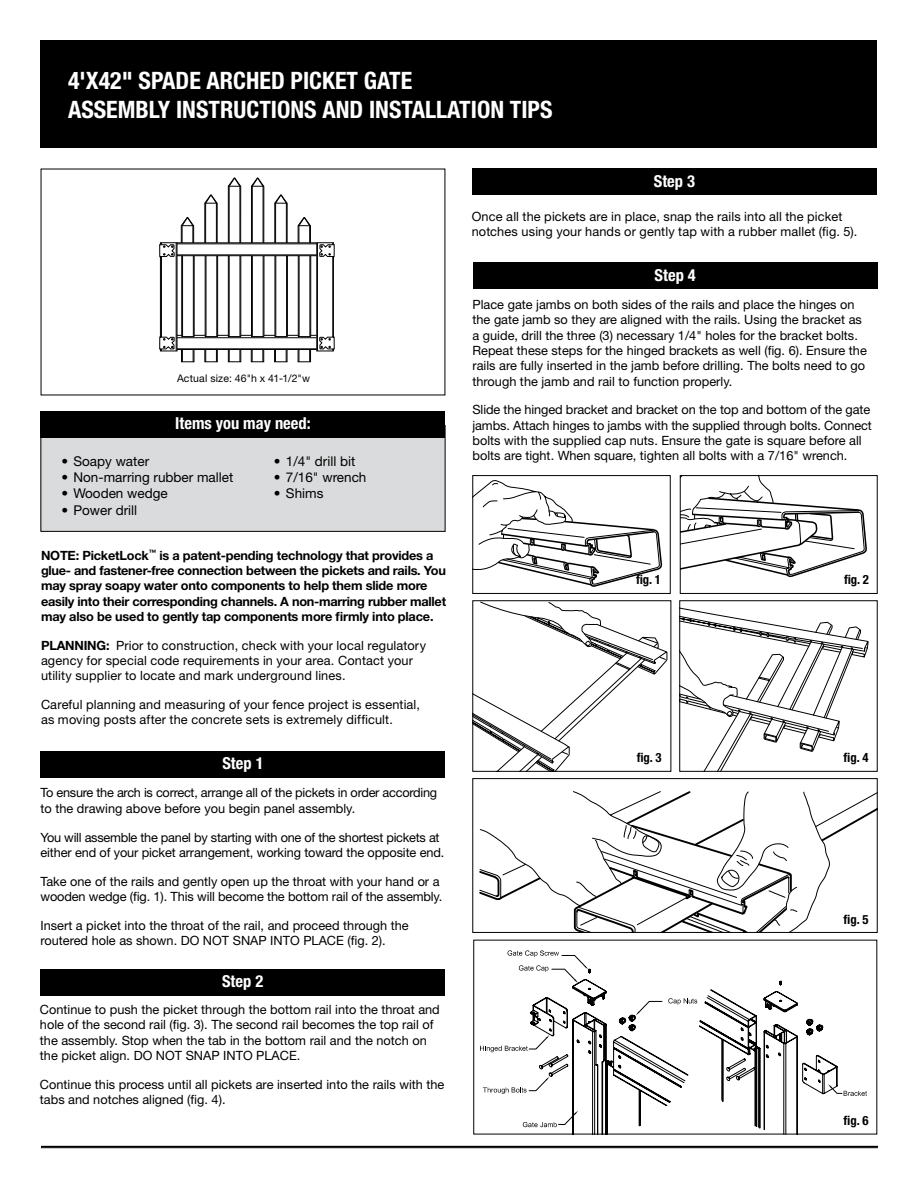
<style>
.page{position:relative;width:918px;height:1188px;background:#fff}
.page>*{position:absolute;margin:0;border:0;box-sizing:border-box;transform-origin:0 0}
.t1{font:700 condensed 24px/28.8px "Helvetica Neue LT Std";color:#fff}
.t2{font:700 condensed 16.5px "Helvetica Neue LT Std";color:#fff}
.t3{font:13.5px "Helvetica Neue LT Std";color:#000}
.t4{font:12.75px/15.3px "Helvetica Neue LT Std";color:#000}
.t5{font:700 12.75px/15.3px "Helvetica Neue LT Std";letter-spacing:-.015em;color:#000}
.t6{font:12.75px/15.3px "Helvetica Neue LT Std";letter-spacing:-.02em;color:#000}
.t7{font:700 condensed 12.75px "Helvetica Neue LT Std";color:#000}
.t8{font:10.5px "Helvetica Neue LT Std";letter-spacing:.015em;color:#000}
.s1{font-weight:700}
</style>
<div class="page">
<div style="left:40px;top:40px;width:837px;height:108px;background:#000"></div>
<div style="left:40px;top:751px;width:406px;height:27px;background:#000"></div>
<hr style="left:41px;top:1147px;width:837px;height:1px;background:#000">
<hr style="left:41px;top:1146px;width:837px;height:1px;background:#000">
<div style="left:40px;top:969px;width:405px;height:27px;background:#000"></div>
<div style="left:472px;top:168px;width:405px;height:27px;background:#000"></div>
<div style="left:160px;top:243px;width:17px;height:108px;border:1px solid #000"></div>
<hr style="left:161px;top:243px;width:1px;height:108px;background:#000">
<hr style="left:176px;top:243px;width:1px;height:108px;background:#000">
<hr style="left:333px;top:243px;width:1px;height:108px;background:#000">
<hr style="left:317px;top:243px;width:1px;height:108px;background:#000">
<hr style="left:177px;top:243px;width:140px;height:1px;background:#000">
<hr style="left:177px;top:244px;width:140px;height:1px;background:#000">
<hr style="left:177px;top:335px;width:140px;height:1px;background:#000">
<hr style="left:177px;top:337px;width:140px;height:1px;background:#000">
<hr style="left:177px;top:349px;width:140px;height:1px;background:#000">
<svg style="left:228px;top:256px;width:12px;height:81px"></svg>
<hr style="left:229px;top:256px;width:1px;height:81px;background:#000">
<hr style="left:240px;top:256px;width:1px;height:81px;background:#000">
<svg style="left:251px;top:256px;width:12px;height:81px"></svg>
<hr style="left:252px;top:256px;width:1px;height:81px;background:#000">
<hr style="left:263px;top:256px;width:1px;height:81px;background:#000">
<svg style="left:275px;top:256px;width:13px;height:81px"></svg>
<hr style="left:276px;top:256px;width:1px;height:81px;background:#000">
<hr style="left:286px;top:256px;width:1px;height:81px;background:#000">
<svg style="left:298px;top:256px;width:12px;height:81px"></svg>
<hr style="left:299px;top:256px;width:1px;height:81px;background:#000">
<hr style="left:310px;top:256px;width:1px;height:81px;background:#000">
<svg style="left:183px;top:256px;width:10px;height:81px"></svg>
<hr style="left:182px;top:256px;width:1px;height:81px;background:#000">
<hr style="left:193px;top:256px;width:1px;height:81px;background:#000">
<svg style="left:205px;top:256px;width:12px;height:81px"></svg>
<hr style="left:206px;top:256px;width:1px;height:81px;background:#000">
<hr style="left:217px;top:256px;width:1px;height:81px;background:#000">
<div style="left:228px;top:350px;width:13px;height:12px;border:1px solid #000"></div>
<svg style="left:229px;top:350px;width:1px;height:12px"></svg>
<svg style="left:240px;top:350px;width:1px;height:12px"></svg>
<div style="left:181px;top:350px;width:13px;height:12px;border:1px solid #000"></div>
<svg style="left:182px;top:350px;width:1px;height:12px"></svg>
<svg style="left:193px;top:350px;width:1px;height:12px"></svg>
<svg style="left:205px;top:350px;width:1px;height:12px"></svg>
<svg style="left:216px;top:350px;width:1px;height:12px"></svg>
<div style="left:298px;top:350px;width:13px;height:12px;border:1px solid #000"></div>
<svg style="left:299px;top:350px;width:1px;height:12px"></svg>
<svg style="left:309px;top:350px;width:1px;height:12px"></svg>
<div style="left:251px;top:350px;width:13px;height:12px;border:1px solid #000"></div>
<svg style="left:252px;top:350px;width:1px;height:12px"></svg>
<svg style="left:263px;top:350px;width:1px;height:12px"></svg>
<svg style="left:275px;top:350px;width:1px;height:12px"></svg>
<svg style="left:286px;top:350px;width:1px;height:12px"></svg>
<hr style="left:177px;top:255px;width:140px;height:1px;background:#000">
<svg style="left:181px;top:217px;width:13px;height:26px"></svg>
<svg style="left:205px;top:195px;width:12px;height:48px"></svg>
<svg style="left:275px;top:195px;width:12px;height:48px"></svg>
<svg style="left:251px;top:178px;width:13px;height:65px"></svg>
<svg style="left:228px;top:178px;width:13px;height:65px"></svg>
<svg style="left:298px;top:217px;width:13px;height:26px"></svg>
<svg style="left:160px;top:245px;width:14px;height:13px"></svg>
<svg style="left:320px;top:245px;width:14px;height:13px"></svg>
<svg style="left:160px;top:336px;width:14px;height:13px"></svg>
<svg style="left:320px;top:336px;width:14px;height:13px"></svg>
<div style="left:473px;top:262px;width:405px;height:27px;background:#000"></div>
<svg style="left:480px;top:950px;width:387px;height:182px"></svg>
<div style="left:41px;top:425px;width:404px;height:106px;background:#dadbdc"></div>
<div style="left:40px;top:425px;width:406px;height:107px;border:1px solid #000"></div>
<div style="left:40px;top:411px;width:406px;height:27px;background:#000"></div>
<svg style="left:474px;top:480px;width:189px;height:107px"></svg>
<div style="left:472px;top:475px;width:199px;height:119px;border:1px solid #000"></div>
<svg style="left:682px;top:477px;width:185px;height:101px"></svg>
<div style="left:680px;top:475px;width:198px;height:119px;border:1px solid #000"></div>
<svg style="left:475px;top:602px;width:193px;height:168px"></svg>
<div style="left:473px;top:600px;width:198px;height:172px;border:1px solid #000"></div>
<svg style="left:681px;top:607px;width:188px;height:163px"></svg>
<div style="left:679px;top:600px;width:199px;height:172px;border:1px solid #000"></div>
<svg style="left:479px;top:791px;width:397px;height:140px"></svg>
<div style="left:473px;top:778px;width:405px;height:155px;border:1px solid #000"></div>
<h1 class="t1" style="left:68px;top:66px;width:486px">4'X42" SPADE ARCHED PICKET GATE<br>ASSEMBLY INSTRUCTIONS AND INSTALLATION TIPS</h1>
<p class="t2" style="left:654px;top:171px;width:43px">Step 3</p>
<p class="t4" style="left:472px;top:209px;width:387px">Once all the pickets are in place, snap the rails into all the picket notches using your hands or gently tap with a rubber mallet (fig. 5).</p>
<p class="t8" style="left:177px;top:372px;width:135px">Actual size: 46"h x 41-1/2"w</p>
<p class="t2" style="left:175px;top:413px;width:137px">Items you may need:</p>
<p class="t3" style="left:62px;top:453px;width:89px">• Soapy water</p>
<p class="t3" style="left:62px;top:469px;width:173px">• Non-marring rubber mallet</p>
<p class="t3" style="left:62px;top:486px;width:108px">• Wooden wedge</p>
<p class="t3" style="left:62px;top:502px;width:77px">• Power drill</p>
<p class="t3" style="left:274px;top:453px;width:83px">• 1/4" drill bit</p>
<p class="t3" style="left:274px;top:469px;width:94px">• 7/16" wrench</p>
<p class="t3" style="left:274px;top:485px;width:51px">• Shims</p>
<p class="t5" style="left:41px;top:547px;width:407px">NOTE: PicketLock<sup>™</sup> is a patent-pending technology that provides a glue- and fastener-free connection between the pickets and rails. You may spray soapy water onto components to help them slide more easily into their corresponding channels. A non-marring rubber mallet may also be used to gently tap components more firmly into place.</p>
<p class="t4" style="left:41px;top:637px;width:387px"><span class="s1">PLANNING:</span> Prior to construction, check with your local regulatory agency for special code requirements in your area. Contact your utility supplier to locate and mark underground lines.</p>
<p class="t4" style="left:41px;top:697px;width:381px">Careful planning and measuring of your fence project is essential, as moving posts after the concrete sets is extremely difficult.</p>
<p class="t2" style="left:222px;top:753px;width:43px">Step 1</p>
<p class="t6" style="left:40px;top:785px;width:398px">To ensure the arch is correct, arrange all of the pickets in order according to the drawing above before you begin panel assembly.</p>
<p class="t6" style="left:40px;top:829px;width:405px">You will assemble the panel by starting with one of the shortest pickets at either end of your picket arrangement, working toward the opposite end.</p>
<p class="t4" style="left:40px;top:873px;width:403px">Take one of the rails and gently open up the throat with your hand or a wooden wedge (fig. 1). This will become the bottom rail of the assembly.</p>
<p class="t4" style="left:40px;top:917px;width:370px">Insert a picket into the throat of the rail, and proceed through the routered hole as shown. DO NOT SNAP INTO PLACE (fig. 2).</p>
<p class="t2" style="left:222px;top:971px;width:43px">Step 2</p>
<p class="t4" style="left:40px;top:1002px;width:401px">Continue to push the picket through the bottom rail into the throat and hole of the second rail (fig. 3). The second rail becomes the top rail of the assembly. Stop when the tab in the bottom rail and the notch on the picket align. DO NOT SNAP INTO PLACE.</p>
<p class="t4" style="left:40px;top:1076px;width:406px">Continue this process until all pickets are inserted into the rails with the tabs and notches aligned (fig. 4).</p>
<p class="t2" style="left:655px;top:265px;width:43px">Step 4</p>
<p class="t4" style="left:473px;top:297px;width:396px">Place gate jambs on both sides of the rails and place the hinges on the gate jamb so they are aligned with the rails. Using the bracket as a guide, drill the three (3) necessary 1/4" holes for the bracket bolts.<br>Repeat these steps for the hinged brackets as well (fig. 6). Ensure the rails are fully inserted in the jamb before drilling. The bolts need to go through the jamb and rail to function properly.</p>
<p class="t4" style="left:473px;top:402px;width:401px">Slide the hinged bracket and bracket on the top and bottom of the gate jambs. Attach hinges to jambs with the supplied through bolts. Connect bolts with the supplied cap nuts. Ensure the gate is square before all bolts are tight. When square, tighten all bolts with a 7/16" wrench.</p>
<p class="t7" style="left:636px;top:572px;width:26px">fig. 1</p>
<p class="t7" style="left:844px;top:572px;width:26px">fig. 2</p>
<p class="t7" style="left:637px;top:750px;width:26px">fig. 3</p>
<p class="t7" style="left:844px;top:750px;width:26px">fig. 4</p>
<p class="t7" style="left:844px;top:911px;width:26px">fig. 5</p>
<p class="t7" style="left:844px;top:1113px;width:26px">fig. 6</p>
</div>
